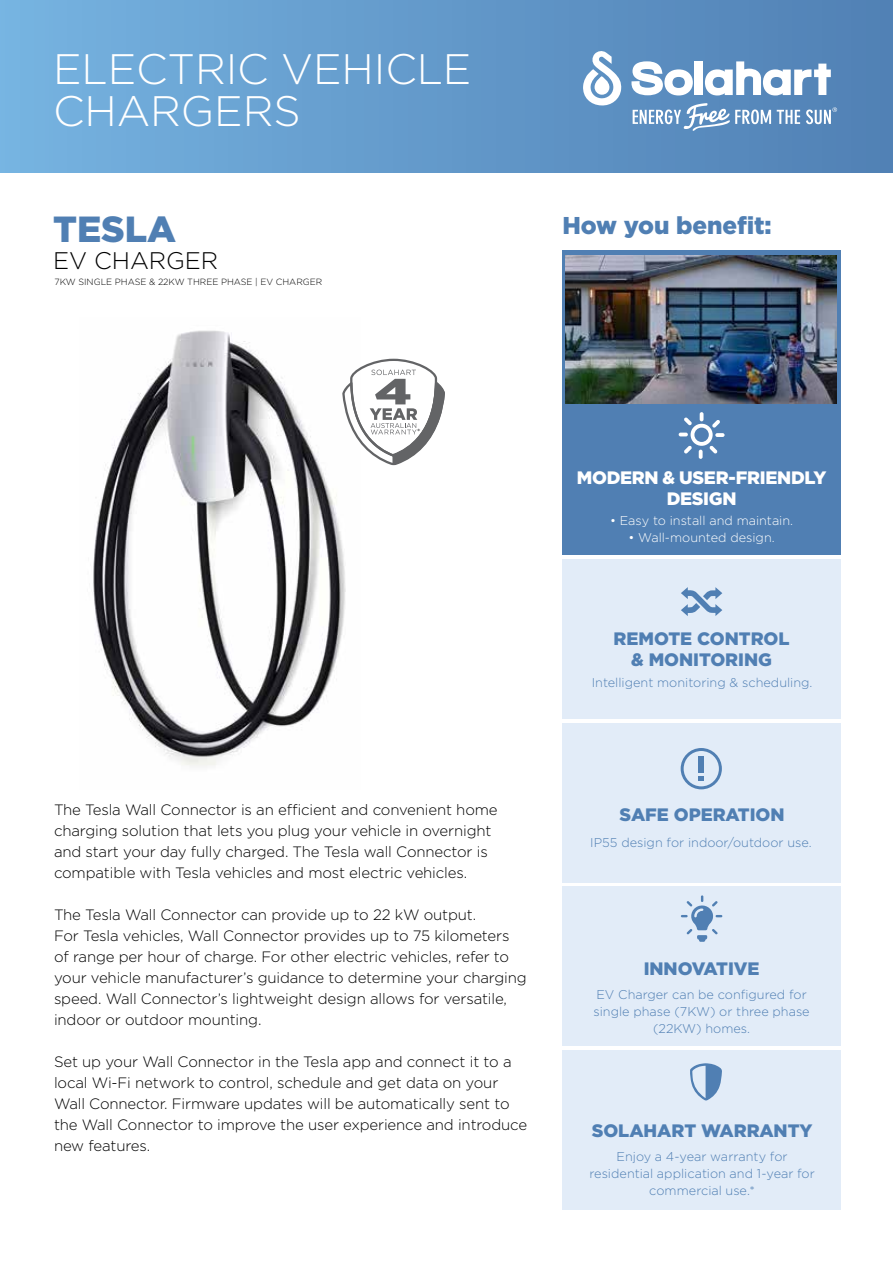
<style>
.page{position:relative;width:893px;height:1263px;background:#fff}
.page>*{position:absolute;margin:0;border:0;box-sizing:border-box;transform-origin:0 0}
.t1{font:300 42.6px/42px "Gotham";letter-spacing:-.005em;color:#fff}
.t2{font:900 36.3px "Gotham";letter-spacing:-.005em;color:#507fb3}
.t3{font:900 36.3px "Gotham";color:#636466;scale:1.5 1}
.t4{font:900 24.3px "Gotham";letter-spacing:-.005em;color:#507fb3}
.t5{font:300 24px "Gotham";letter-spacing:-.005em;color:#000}
.t6{font:900 18px/21.1px "Gotham";letter-spacing:-.005em;color:#507fb3;text-align:center}
.t7{font:900 18px/21.1px "Gotham";letter-spacing:-.015em;color:#fff;text-align:center}
.t8{font:300 15px/21px "Gotham";letter-spacing:-.01em;color:#000}
.t9{font:300 12.75px/17px "Gotham";color:#507fb3;text-align:center}
.t10{font:300 12.75px "Gotham";color:#fff}
.t11{font:300 9px "Gotham";letter-spacing:-.005em;color:#000}
.t12{font:700 7.5px "Gotham";color:#636466}
</style>
<div class="page">
<div style="left:0;top:0;width:893px;height:172px;background:linear-gradient(to right,#75b3e0,#5080b4)"></div>
<svg style="left:633px;top:103px;width:138px;height:28px"></svg>
<svg style="left:777px;top:110px;width:23px;height:14px"></svg>
<svg style="left:806px;top:107px;width:31px;height:17px"></svg>
<svg style="left:582px;top:50px;width:40px;height:56px"></svg>
<svg style="left:631px;top:61px;width:62px;height:34px"></svg>
<div style="left:695px;top:61px;width:8px;height:34px;background:#fff"></div>
<svg style="left:705px;top:61px;width:126px;height:34px"></svg>
<div style="left:562px;top:559px;width:279px;height:160px;background:#e2ecf8"></div>
<div style="left:562px;top:887px;width:279px;height:159px;background:#e2ecf8"></div>
<div style="left:562px;top:251px;width:279px;height:304px;background:#507fb3"></div>
<div style="left:562px;top:723px;width:279px;height:159px;background:#e2ecf8"></div>
<div style="left:562px;top:1050px;width:279px;height:160px;background:#e2ecf8"></div>
<img style="left:566px;top:255px;width:271px;height:148px">
<svg style="left:715px;top:433px;width:10px;height:4px"></svg>
<svg style="left:679px;top:412px;width:41px;height:47px"></svg>
<svg style="left:681px;top:587px;width:41px;height:29px"></svg>
<svg style="left:681px;top:748px;width:41px;height:41px"></svg>
<svg style="left:681px;top:895px;width:41px;height:47px"></svg>
<svg style="left:690px;top:1063px;width:32px;height:38px"></svg>
<img style="left:93px;top:330px;width:253px;height:437px">
<svg style="left:342px;top:359px;width:103px;height:106px"></svg>
<h1 class="t1" style="left:53px;top:47px;width:420px">ELECTRIC VEHICLE<br>CHARGERS</h1>
<h2 class="t2" style="left:53px;top:204px;width:124px">TESLA</h2>
<h3 class="t5" style="left:53px;top:245px;width:167px">EV CHARGER</h3>
<p class="t11" style="left:54px;top:276px;width:269px">7KW SINGLE PHASE &amp; 22KW THREE PHASE | EV CHARGER</p>
<h2 class="t3" style="left:374px;top:367px;width:27px">4</h2>
<p class="t12" style="left:417px;top:427px;width:5px">*</p>
<h3 class="t4" style="left:562px;top:209px;width:211px">How you benefit:</h3>
<p class="t7" style="left:577px;top:467px;width:251px">MODERN &amp; USER-FRIENDLY<br>DESIGN</p>
<p class="t10" style="left:610px;top:512px;width:185px">• Easy to install and maintain.</p>
<p class="t10" style="left:628px;top:529px;width:148px">• Wall-mounted design.</p>
<p class="t6" style="left:614px;top:627px;width:177px">REMOTE CONTROL &amp; MONITORING</p>
<p class="t9" style="left:592px;top:673px;width:222px">Intelligent monitoring &amp; scheduling.</p>
<p class="t8" style="left:54px;top:798px;width:445px">The Tesla Wall Connector is an efficient and convenient home charging solution that lets you plug your vehicle in overnight and start your day fully charged. The Tesla wall Connector is compatible with Tesla vehicles and most electric vehicles.</p>
<p class="t8" style="left:54px;top:903px;width:474px">The Tesla Wall Connector can provide up to 22 kW output.<br>For Tesla vehicles, Wall Connector provides up to 75 kilometers of range per hour of charge. For other electric vehicles, refer to your vehicle manufacturer’s guidance to determine your charging speed. Wall Connector’s lightweight design allows for versatile, indoor or outdoor mounting.</p>
<p class="t8" style="left:54px;top:1050px;width:475px">Set up your Wall Connector in the Tesla app and connect it to a local Wi-Fi network to control, schedule and get data on your Wall Connector. Firmware updates will be automatically sent to the Wall Connector to improve the user experience and introduce new features.</p>
<p class="t6" style="left:620px;top:804px;width:167px">SAFE OPERATION</p>
<p class="t9" style="left:590px;top:833px;width:223px">IP55 design for indoor/outdoor use.</p>
<p class="t6" style="left:644px;top:958px;width:117px">INNOVATIVE</p>
<p class="t9" style="left:593px;top:986px;width:218px">EV Charger can be configured for single phase (7KW) or three phase (22KW) homes.</p>
<p class="t6" style="left:592px;top:1120px;width:222px">SOLAHART WARRANTY</p>
<p class="t9" style="left:589px;top:1148px;width:227px">Enjoy a 4-year warranty for residential application and 1-year for commercial use.*</p>
</div>
